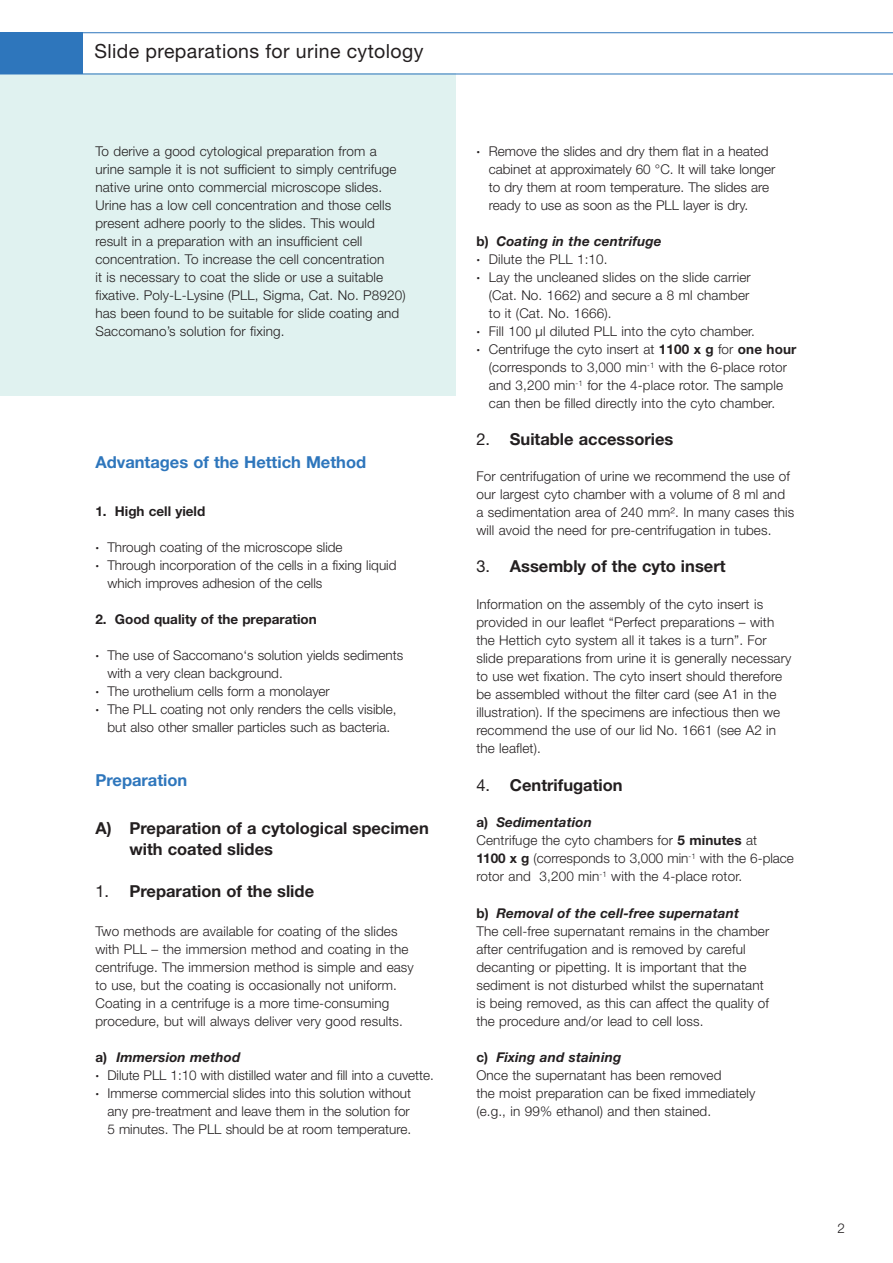
<style>
.page{position:relative;width:893px;height:1263px;background:#fff}
.page>*{position:absolute;margin:0;border:0;box-sizing:border-box;transform-origin:0 0}
.t1{font:19.5px "Helvetica Neue";letter-spacing:.02em;color:#231f20}
.t2{font:700 16.5px/21px "Helvetica Neue";color:#231f20}
.t3{font:700 16.5px "Helvetica Neue";color:#2e76bc}
.t4{font:300 13.5px/18px "Helvetica Neue";letter-spacing:.01em;color:#231f20}
.t5{font:700 13.5px "Helvetica Neue";color:#231f20}
.t6{font:italic 700 13.5px "Helvetica Neue";letter-spacing:.01em;color:#231f20}
.s1{font-weight:700}
.s2{font-weight:400}
.s3{font-style:normal}
.s4{font-weight:700;font-style:italic}
</style>
<div class="page">
<div style="left:0;top:74px;width:455px;height:322px;background:#e0f2f0"></div>
<hr style="left:0;top:74px;width:893px;height:1px;background:#2e76bc">
<hr style="left:0;top:32px;width:893px;height:1px;background:#2e76bc">
<div style="left:0;top:33px;width:82px;height:41px;background:#2e76bc"></div>
<h1 class="t1" style="left:94px;top:40px;width:330px">Slide preparations for urine cytology</h1>
<p class="t4" style="left:95px;top:142px;width:312px">To derive a good cytological preparation from a urine sample it is not sufficient to simply centrifuge native urine onto commercial microscope slides.<br>Urine has a low cell concentration and those cells present adhere poorly to the slides. This would result in a preparation with an insufficient cell concentration. To increase the cell concentration<br>it is necessary to coat the slide or use a suitable fixative. Poly-L-Lysine (PLL, Sigma, Cat. No. P8920) has been found to be suitable for slide coating and Saccomano’s solution for fixing.</p>
<p class="t3" style="left:95px;top:452px;width:272px">Advantages of the Hettich Method</p>
<p class="t5" style="left:95px;top:503px;width:111px">1. High cell yield</p>
<p class="t4" style="left:95px;top:538px;width:249px"><span class="s1">·</span> Through coating of the microscope slide</p>
<p class="t4" style="left:95px;top:556px;width:303px"><span class="s1">·</span> Through incorporation of the cells in a fixing liquid</p>
<p class="t4" style="left:107px;top:574px;width:216px">which improves adhesion of the cells</p>
<p class="t5" style="left:95px;top:611px;width:223px">2. Good quality of the preparation</p>
<p class="t4" style="left:95px;top:646px;width:309px"><span class="s1">·</span> The use of Saccomano‘s solution yields sediments</p>
<p class="t4" style="left:107px;top:664px;width:177px">with a very clean background.</p>
<p class="t4" style="left:95px;top:682px;width:236px"><span class="s1">·</span> The urothelium cells form a monolayer</p>
<p class="t4" style="left:95px;top:700px;width:303px"><span class="s1">·</span> The PLL coating not only renders the cells visible,</p>
<p class="t4" style="left:107px;top:718px;width:284px">but also other smaller particles such as bacteria.</p>
<p class="t3" style="left:95px;top:770px;width:93px">Preparation</p>
<p class="t2" style="left:129px;top:817px;width:301px;text-indent:-34px">A) Preparation of a cytological specimen with coated slides</p>
<p class="t2" style="left:95px;top:880px;width:220px"><span class="s2">1.</span> Preparation of the slide</p>
<p class="t4" style="left:95px;top:922px;width:320px">Two methods are available for coating of the slides with PLL – the immersion method and coating in the centrifuge. The immersion method is simple and easy to use, but the coating is occasionally not uniform.<br>Coating in a centrifuge is a more time-consuming procedure, but will always deliver very good results.</p>
<p class="t6" style="left:95px;top:1049px;width:146px"><span class="s3">a)</span> Immersion method</p>
<p class="t4" style="left:95px;top:1066px;width:340px"><span class="s1">·</span> Dilute PLL 1:10 with distilled water and fill into a cuvette.</p>
<p class="t4" style="left:95px;top:1084px;width:317px"><span class="s1">·</span> Immerse commercial slides into this solution without</p>
<p class="t4" style="left:107px;top:1102px;width:304px">any pre-treatment and leave them in the solution for</p>
<p class="t4" style="left:107px;top:1120px;width:305px">5 minutes. The PLL should be at room temperature.</p>
<p class="t4" style="left:489px;top:142px;width:288px;text-indent:-13px"><span class="s1">·</span> Remove the slides and dry them flat in a heated cabinet at approximately 60 °C. It will take longer to dry them at room temperature. The slides are ready to use as soon as the PLL layer is dry.</p>
<p class="t6" style="left:476px;top:233px;width:187px"><span class="s3">b)</span> Coating in the centrifuge</p>
<p class="t4" style="left:476px;top:250px;width:133px"><span class="s1">·</span> Dilute the PLL 1:10.</p>
<p class="t4" style="left:476px;top:268px;width:276px"><span class="s1">·</span> Lay the uncleaned slides on the slide carrier</p>
<p class="t4" style="left:489px;top:286px;width:262px">(Cat. No. 1662) and secure a 8 ml chamber</p>
<p class="t4" style="left:489px;top:304px;width:124px">to it (Cat. No. 1666).</p>
<p class="t4" style="left:476px;top:322px;width:280px"><span class="s1">·</span> Fill 100 μl diluted PLL into the cyto chamber.</p>
<p class="t4" style="left:476px;top:340px;width:322px"><span class="s1">·</span> Centrifuge the cyto insert at <span class="s1">1100 x g</span> for <span class="s1">one hour</span></p>
<p class="t4" style="left:489px;top:358px;width:300px">(corresponds to 3,000 min<sup>-1</sup> with the 6-place rotor</p>
<p class="t4" style="left:489px;top:376px;width:296px">and 3,200 min<sup>-1</sup> for the 4-place rotor. The sample</p>
<p class="t4" style="left:489px;top:394px;width:288px">can then be filled directly into the cyto chamber.</p>
<p class="t2" style="left:476px;top:428px;width:199px"><span class="s2">2.</span> Suitable accessories</p>
<p class="t4" style="left:476px;top:467px;width:319px">For centrifugation of urine we recommend the use of our largest cyto chamber with a volume of 8 ml and a sedimentation area of 240 mm². In many cases this will avoid the need for pre-centrifugation in tubes.</p>
<p class="t2" style="left:476px;top:556px;width:251px"><span class="s2">3.</span> Assembly of the cyto insert</p>
<p class="t4" style="left:476px;top:595px;width:317px">Information on the assembly of the cyto insert is provided in our leaflet “Perfect preparations – with the Hettich cyto system all it takes is a turn”. For slide preparations from urine it is generally necessary to use wet fixation. The cyto insert should therefore be assembled without the filter card (see A1 in the illustration). If the specimens are infectious then we recommend the use of our lid No. 1661 (see A2 in the leaflet).</p>
<p class="t2" style="left:476px;top:774px;width:148px"><span class="s2">4.</span> Centrifugation</p>
<p class="t4" style="left:476px;top:813px;width:319px"><span class="s1">a)</span> <span class="s4">Sedimentation<br></span>Centrifuge the cyto chambers for <span class="s1">5 minutes</span> at<br><span class="s1">1100 x g</span> (corresponds to 3,000 min<sup>-1</sup> with the 6-place rotor and 3,200 min<sup>-1</sup> with the 4-place rotor.</p>
<p class="t4" style="left:476px;top:904px;width:294px"><span class="s1">b)</span> <span class="s4">Removal of the cell-free supernatant<br></span>The cell-free supernatant remains in the chamber after centrifugation and is removed by careful decanting or pipetting. It is important that the sediment is not disturbed whilst the supernatant is being removed, as this can affect the quality of the procedure and/or lead to cell loss.</p>
<p class="t4" style="left:476px;top:1048px;width:281px"><span class="s1">c)</span> <span class="s4">Fixing and staining<br></span>Once the supernatant has been removed<br>the moist preparation can be fixed immediately (e.g., in 99% ethanol) and then stained.</p>
<p class="t4" style="left:837px;top:1218px;width:9px">2</p>
</div>
